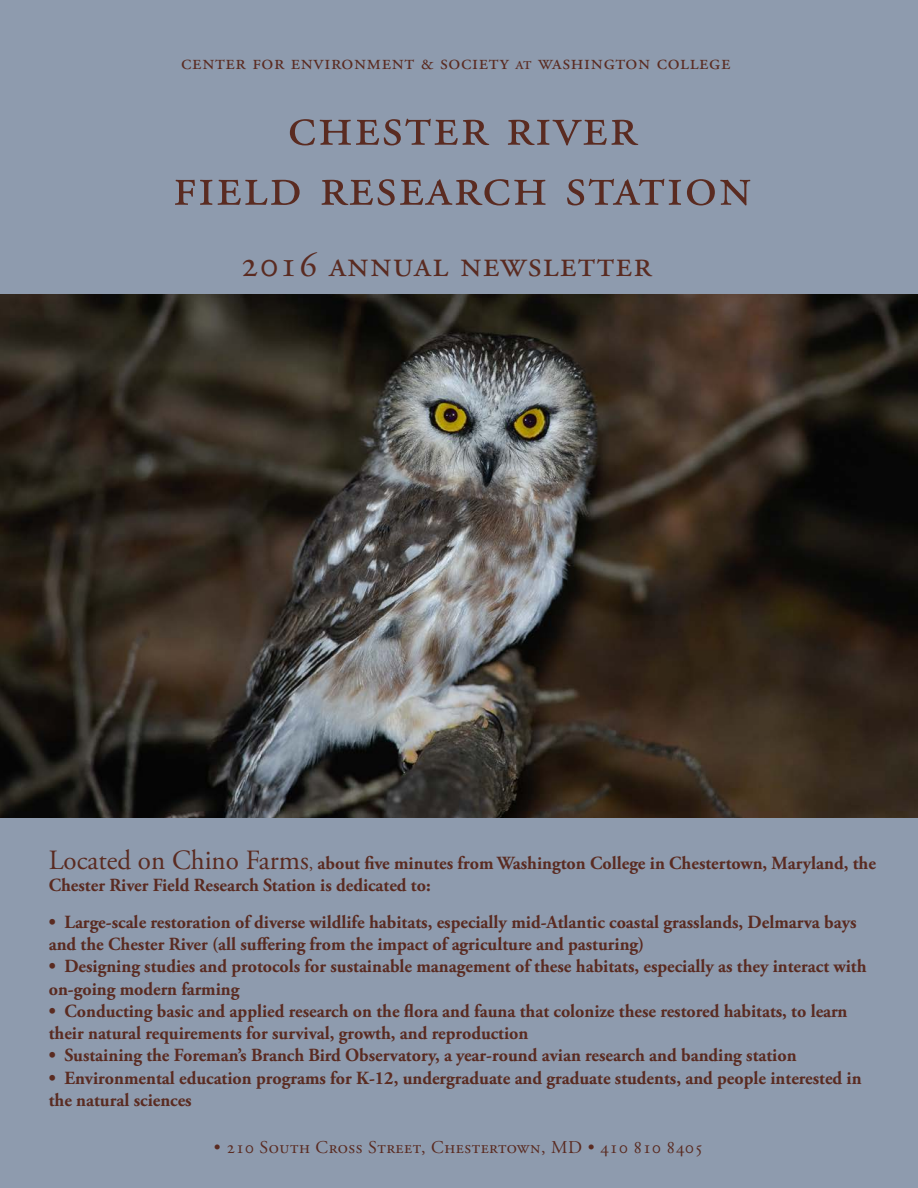
<style>
.page{position:relative;width:918px;height:1188px;background:#fff}
.page>*{position:absolute;margin:0;border:0;box-sizing:border-box;transform-origin:0 0}
.t1{font:57px "Adobe Garamond Pro";letter-spacing:.03em;color:#5a2b21}
.t2{font:37.5px "Adobe Garamond Pro";letter-spacing:.08em;color:#5a2b21}
.t3{font:21px "Adobe Garamond Pro";letter-spacing:.03em;color:#5a2b21}
.t4{font:700 18.6px/22.2px "Adobe Garamond Pro";color:#5a2b21}
.t5{font:18px "Adobe Garamond Pro";letter-spacing:.03em;color:#5a2b21}
.s1{font-size:18px}
.s2{font-weight:400;font-size:27.75px}
.s3{font-weight:400}
</style>
<div class="page">
<div style="left:0;top:1px;width:918px;height:314px;background:#8e9bae"></div>
<div style="left:0;top:817px;width:918px;height:371px;background:#8e9bae"></div>
<img style="left:0;top:295px;width:918px;height:522px">
<p class="t3" style="left:181px;top:50px;width:551px">center for environment &amp; society <span class="s1">at</span> washington college</p>
<p class="t1" style="left:288px;top:92px;width:351px">chester river</p>
<p class="t1" style="left:173px;top:152px;width:580px">field research station</p>
<p class="t2" style="left:241px;top:241px;width:407px">2016 annual newsletter</p>
<p class="t4" style="left:49px;top:852px;width:829px"><span class="s2">Located on Chino Farms</span><span class="s3">,</span> about five minutes from Washington College in Chestertown, Maryland, the<br>Chester River Field Research Station is dedicated to:</p>
<p class="t4" style="left:49px;top:911px;width:809px">• Large-scale restoration of diverse wildlife habitats, especially mid-Atlantic coastal grasslands, Delmarva bays and the Chester River (all suffering from the impact of agriculture and pasturing)</p>
<p class="t4" style="left:49px;top:956px;width:819px">• Designing studies and protocols for sustainable management of these habitats, especially as they interact with on-going modern farming</p>
<p class="t4" style="left:49px;top:1000px;width:800px">• Conducting basic and applied research on the flora and fauna that colonize these restored habitats, to learn their natural requirements for survival, growth, and reproduction</p>
<p class="t4" style="left:49px;top:1045px;width:749px">• Sustaining the Foreman’s Branch Bird Observatory, a year-round avian research and banding station</p>
<p class="t4" style="left:49px;top:1067px;width:814px">• Environmental education programs for K-12, undergraduate and graduate students, and people interested in the natural sciences</p>
<p class="t5" style="left:214px;top:1136px;width:491px">• 210 South Cross Street, Chestertown, MD • 410 810 8405</p>
</div>
